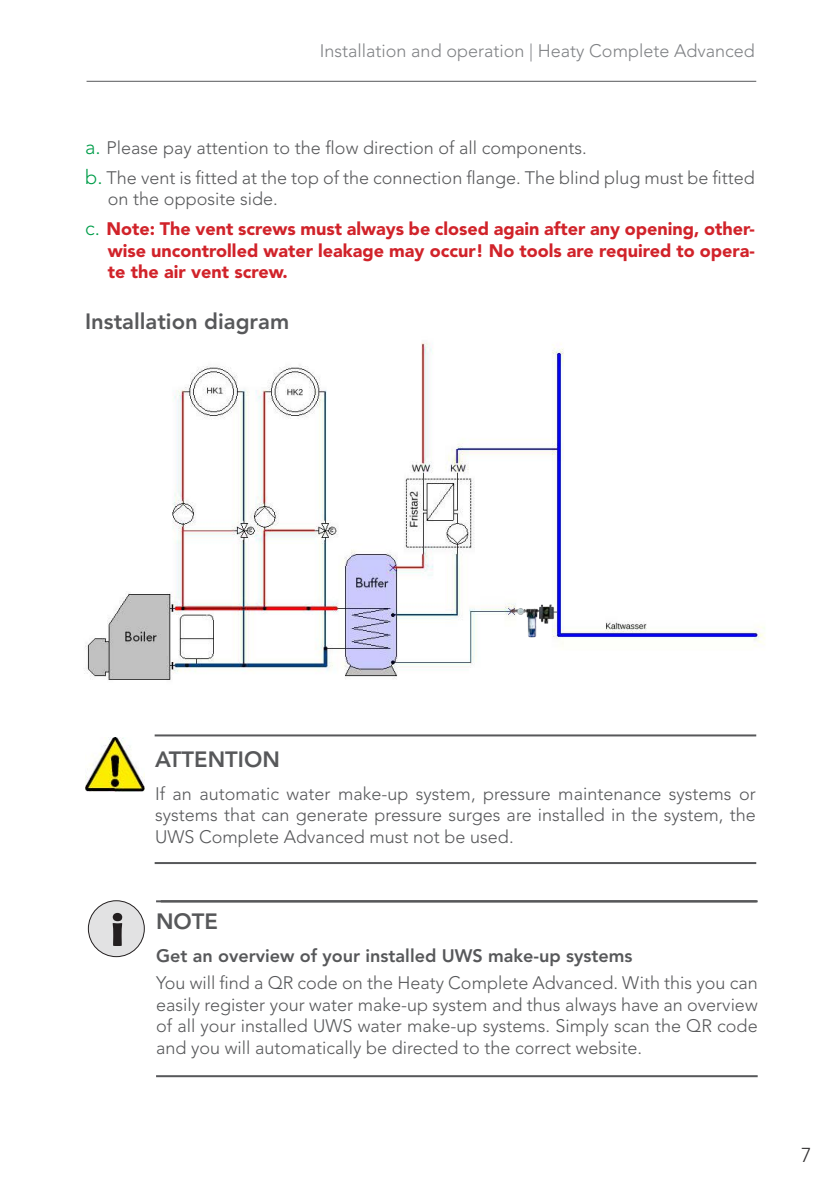
<style>
.page{position:relative;width:840px;height:1191px;background:#fff}
.page>*{position:absolute;margin:0;border:0;box-sizing:border-box;transform-origin:0 0}
.t1{font:800 22px "Avenir LT Pro";color:#57585a}
.t2{font:300 20px "Avenir LT Std";color:#312f30}
.t3{font:300 18px/21.6px "Avenir LT Std";color:#57585a;text-align:justify}
.t4{font:900 18px/21.6px "Avenir LT Std";color:#d1232a;text-align:justify}
.t5{font:300 18px "Avenir LT Std";color:#808285}
.t6{font:800 18px "Avenir LT Pro";color:#57585a}
.s1{font-size:20px;color:#009d4a}
.s2{font-weight:300;font-size:20px;color:#009d4a}
</style>
<div class="page">
<hr style="left:86px;top:81px;width:669px;height:1px;background:#57585a">
<img style="left:84px;top:342px;width:681px;height:338px">
<img style="left:508px;top:600px;width:47px;height:39px">
<hr style="left:156px;top:900px;width:601px;height:2px;background:#57585a">
<hr style="left:156px;top:1075px;width:601px;height:2px;background:#57585a">
<div style="left:88px;top:900px;width:56px;height:56px;background:#e2e2e3;border-radius:50%"></div>
<div style="left:88px;top:900px;width:57px;height:57px;border:1px solid #231f20;border-radius:50%"></div>
<svg style="left:113px;top:913px;width:9px;height:33px"></svg>
<hr style="left:154px;top:734px;width:601px;height:2px;background:#57585a">
<hr style="left:154px;top:862px;width:601px;height:2px;background:#57585a">
<img style="left:85px;top:737px;width:60px;height:54px">
<p class="t5" style="left:319px;top:40px;width:436px">Installation and operation | Heaty Complete Advanced</p>
<p class="t3" style="left:85px;top:137px;width:503px"><span class="s1">a.</span> Please pay attention to the flow direction of all components.</p>
<p class="t3" style="left:108px;top:167px;width:648px;text-indent:-23px"><span class="s1">b.</span> The vent is fitted at the top of the connection flange. The blind plug must be fitted on the opposite side.</p>
<p class="t4" style="left:108px;top:218px;width:648px;text-indent:-23px"><span class="s2">c.</span> Note: The vent screws must always be closed again after any opening, other&shy;wise uncontrolled water leakage may occur! No tools are required to opera&shy;te the air vent screw.</p>
<p class="t1" style="left:85px;top:308px;width:205px">Installation diagram</p>
<p class="t1" style="left:155px;top:746px;width:126px">ATTENTION</p>
<p class="t3" style="left:155px;top:782px;width:602px">If an automatic water make-up system, pressure maintenance systems or systems that can generate pressure surges are installed in the system, the UWS Complete Advanced must not be used.</p>
<p class="t1" style="left:156px;top:908px;width:63px">NOTE</p>
<p class="t6" style="left:156px;top:945px;width:477px">Get an overview of your installed UWS make-up systems</p>
<p class="t3" style="left:156px;top:972px;width:603px">You will find a QR code on the Heaty Complete Advanced. With this you can easily register your water make-up system and thus always have an overview of all your installed UWS water make-up systems. Simply scan the QR code and you will automatically be directed to the correct website.</p>
<p class="t2" style="left:800px;top:1143px;width:12px">7</p>
</div>
